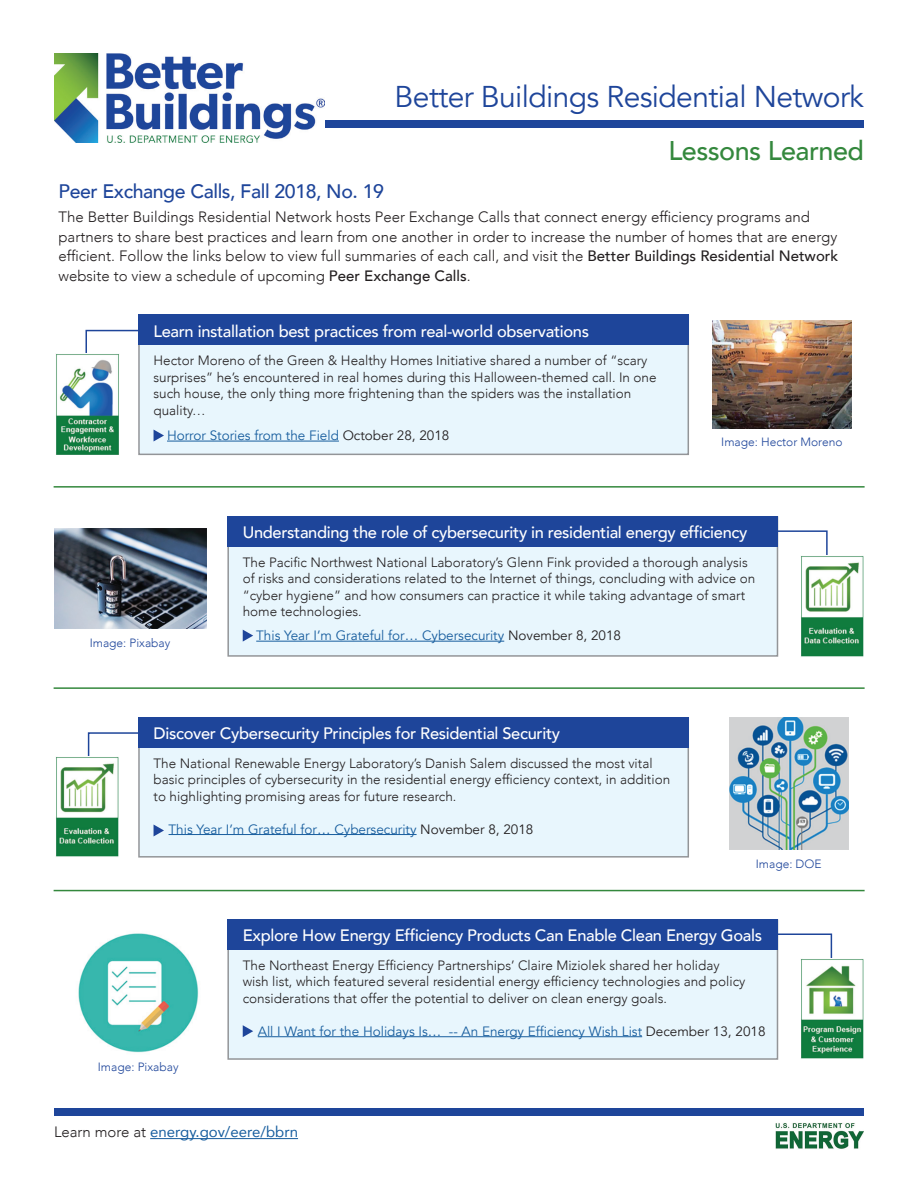
<style>
.page{position:relative;width:918px;height:1188px;background:#fff}
.page>*{position:absolute;margin:0;border:0;box-sizing:border-box;transform-origin:0 0}
.t1{font:30px "Avenir";letter-spacing:-.02em;color:#1e459a}
.t2{font:500 27px "Avenir";letter-spacing:-.02em;color:#34883d}
.t3{font:500 19.5px "Avenir";letter-spacing:-.02em;color:#1e459a}
.t4{font:500 16.5px "Avenir";letter-spacing:-.02em;color:#fff}
.t5{font:300 15px/19.5px "Avenir";color:#231f20}
.t6{font:15px "Avenir";color:#175d9e}
.t7{font:300 13.5px/16.5px "Avenir";color:#231f20}
.t8{font:13.5px "Avenir";color:#175d9e}
.t9{font:300 12px "Avenir";color:#1e459a}
.s1{font-weight:500}
.s2{color:#231f20}
.s3{font-weight:300;color:#231f20}
</style>
<div class="page">
<div style="left:324px;top:120px;width:540px;height:8px;background:#1e459a"></div>
<div style="left:54px;top:1108px;width:810px;height:8px;background:#1e459a"></div>
<hr style="left:150px;top:1138px;width:148px;height:1px;background:#175d9e">
<div style="left:227px;top:516px;width:551px;height:141px;background:#e8f6fd;border:2px solid #939598"></div>
<hr style="left:256px;top:641px;width:248px;height:1px;background:#175d9e">
<div style="left:138px;top:315px;width:551px;height:140px;background:#e8f6fd;border:2px solid #939598"></div>
<hr style="left:167px;top:441px;width:172px;height:1px;background:#175d9e">
<div style="left:138px;top:717px;width:551px;height:141px;background:#e8f6fd;border:2px solid #939598"></div>
<hr style="left:169px;top:834px;width:248px;height:1px;background:#175d9e">
<div style="left:227px;top:919px;width:551px;height:141px;background:#e8f6fd;border:2px solid #939598"></div>
<hr style="left:258px;top:1036px;width:384px;height:1px;background:#175d9e">
<hr style="left:54px;top:486px;width:811px;height:2px;background:#34883d">
<hr style="left:54px;top:687px;width:811px;height:2px;background:#34883d">
<hr style="left:54px;top:890px;width:811px;height:1px;background:#34883d">
<img style="left:54px;top:54px;width:270px;height:88px">
<div style="left:138px;top:315px;width:551px;height:30px;background:#1e459a"></div>
<img style="left:713px;top:321px;width:138px;height:107px">
<svg style="left:154px;top:430px;width:10px;height:11px"></svg>
<svg style="left:85px;top:329px;width:56px;height:50px"></svg>
<img style="left:56px;top:354px;width:64px;height:101px">
<div style="left:227px;top:516px;width:551px;height:31px;background:#1e459a"></div>
<img style="left:55px;top:529px;width:151px;height:99px">
<svg style="left:243px;top:630px;width:10px;height:12px"></svg>
<svg style="left:775px;top:530px;width:53px;height:52px"></svg>
<img style="left:800px;top:556px;width:64px;height:101px">
<div style="left:138px;top:717px;width:551px;height:30px;background:#1e459a"></div>
<img style="left:729px;top:717px;width:119px;height:133px">
<svg style="left:87px;top:732px;width:53px;height:50px"></svg>
<img style="left:56px;top:756px;width:64px;height:101px">
<svg style="left:154px;top:825px;width:10px;height:11px"></svg>
<div style="left:227px;top:919px;width:551px;height:31px;background:#1e459a"></div>
<img style="left:78px;top:933px;width:121px;height:120px">
<svg style="left:775px;top:933px;width:58px;height:52px"></svg>
<img style="left:800px;top:958px;width:64px;height:101px">
<svg style="left:243px;top:1025px;width:10px;height:12px"></svg>
<img style="left:776px;top:1123px;width:88px;height:26px">
<h2 class="t1" style="left:395px;top:79px;width:471px">Better Buildings Residential Network</h2>
<h2 class="t2" style="left:668px;top:127px;width:197px">Lessons Learned</h2>
<h3 class="t3" style="left:58px;top:175px;width:327px">Peer Exchange Calls, Fall 2018, No. 19</h3>
<p class="t5" style="left:58px;top:207px;width:781px">The Better Buildings Residential Network hosts Peer Exchange Calls that connect energy efficiency programs and partners to share best practices and learn from one another in order to increase the number of homes that are energy efficient. Follow the links below to view full summaries of each call, and visit the <span class="s1">Better Buildings Residential Network </span>website to view a schedule of upcoming <span class="s1">Peer Exchange Calls</span>.</p>
<p class="t4" style="left:154px;top:317px;width:437px">Learn installation best practices from real-world observations</p>
<p class="t7" style="left:154px;top:352px;width:505px">Hector Moreno of the Green &amp; Healthy Homes Initiative shared a number of “scary surprises” he’s encountered in real homes during this Halloween-themed call. In one such house, the only thing more frightening than the spiders was the installation</p>
<p class="t7" style="left:154px;top:402px;width:54px">quality…</p>
<p class="t8" style="left:167px;top:427px;width:284px">Horror Stories from the Field <span class="s2">October 28, 2018</span></p>
<p class="t9" style="left:721px;top:435px;width:123px">Image: Hector Moreno</p>
<p class="t9" style="left:90px;top:636px;width:82px">Image: Pixabay</p>
<p class="t4" style="left:243px;top:518px;width:506px">Understanding the role of cybersecurity in residential energy efficiency</p>
<p class="t7" style="left:243px;top:554px;width:514px">The Pacific Northwest National Laboratory’s Glenn Fink provided a thorough analysis of risks and considerations related to the Internet of things, concluding with advice on “cyber hygiene” and how consumers can practice it while taking advantage of smart home technologies.</p>
<p class="t8" style="left:256px;top:627px;width:366px">This Year I’m Grateful for… Cybersecurity <span class="s2">November 8, 2018</span></p>
<p class="t4" style="left:154px;top:719px;width:408px">Discover Cybersecurity Principles for Residential Security</p>
<p class="t7" style="left:154px;top:755px;width:518px">The National Renewable Energy Laboratory’s Danish Salem discussed the most vital basic principles of cybersecurity in the residential energy efficiency context, in addition to highlighting promising areas for future research.</p>
<p class="t8" style="left:169px;top:821px;width:366px">This Year I’m Grateful for… Cybersecurity <span class="s2">November 8, 2018</span></p>
<p class="t9" style="left:756px;top:857px;width:67px">Image: DOE</p>
<p class="t9" style="left:98px;top:1060px;width:82px">Image: Pixabay</p>
<p class="t4" style="left:243px;top:921px;width:521px">Explore How Energy Efficiency Products Can Enable Clean Energy Goals</p>
<p class="t7" style="left:243px;top:957px;width:504px">The Northeast Energy Efficiency Partnerships’ Claire Miziolek shared her holiday wish list, which featured several residential energy efficiency technologies and policy considerations that offer the potential to deliver on clean energy goals.</p>
<p class="t8" style="left:258px;top:1023px;width:509px">All I Want for the Holidays Is… -- An Energy Efficiency Wish List <span class="s2">December 13, 2018</span></p>
<p class="t6" style="left:54px;top:1120px;width:246px"><span class="s3">Learn more at</span> energy.gov/eere/bbrn</p>
</div>
